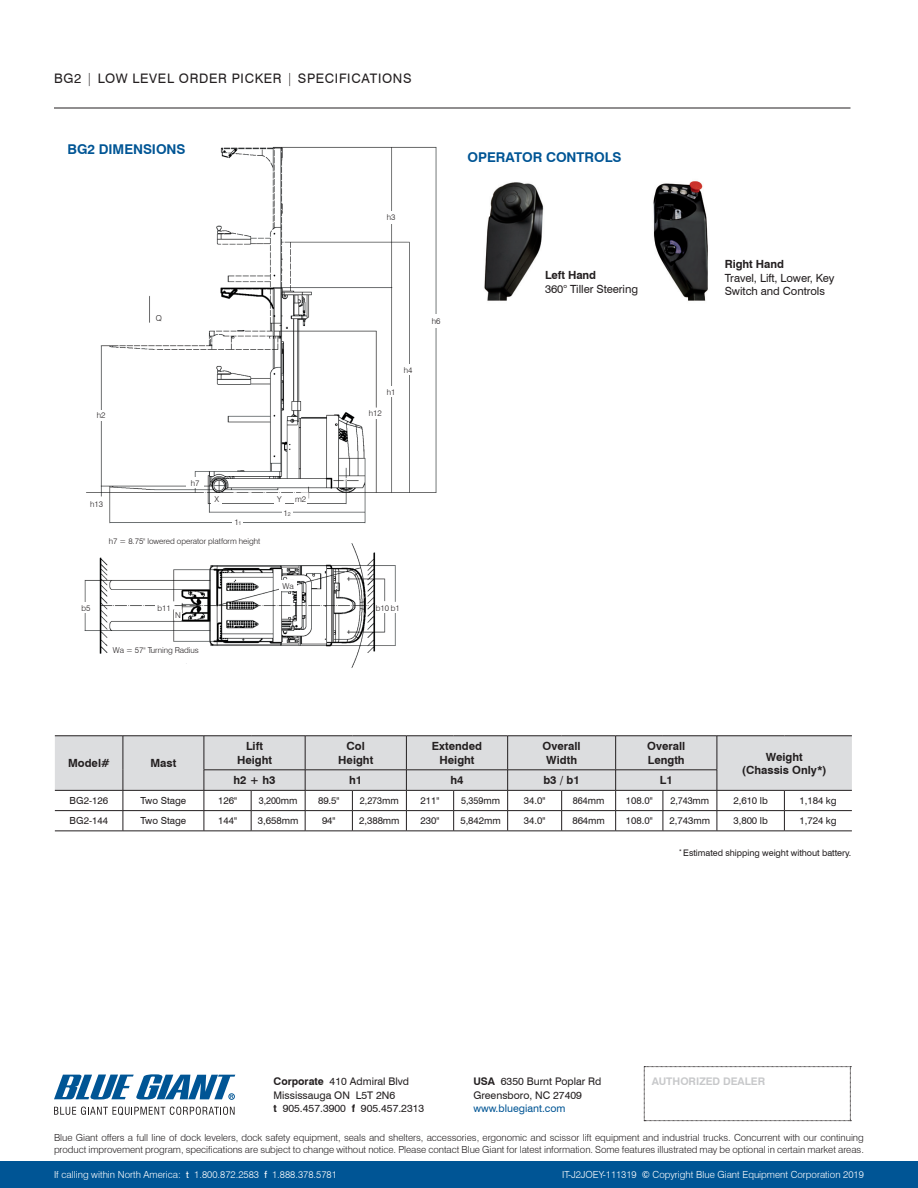
<style>
.page{position:relative;width:918px;height:1188px;background:#fff}
.page>*{position:absolute;margin:0;border:0;box-sizing:border-box;transform-origin:0 0}
.Headers{font:700 13.5px "Swiss 721 BT";letter-spacing:-.005em;color:#005595}
.Captions{font:700 13.5px "Swiss 721 BT";letter-spacing:-.005em;color:#005595}
.t1{font:13.2px "Swiss 721 BT";letter-spacing:.05em;color:#231f20}
.Captions-2{font:700 11.25px/13.5px "Swiss 721 BT";color:#231f20;text-align:center}
.Captions-3{font:11.25px/13.5px "Swiss 721 BT";letter-spacing:-.005em;color:#231f20}
.t2{font:10.5px "Swiss 721 BT";color:#231f20}
.t3{font:10.5px "Swiss 721 BT";color:#005595}
.t4{font:700 10.5px "Swiss 721 BT";color:#c7c8ca}
.Terms{font:300 9.75px/12px "Swiss 721 BT";letter-spacing:-.005em;color:#231f20}
.Terms-2{font:9.75px "Swiss 721 BT";letter-spacing:-.005em;color:#231f20}
.t5{font:300 9.75px "Swiss 721 BT";color:#fff}
.Terms-3{font:9.75px "Swiss 721 BT";letter-spacing:-.005em;color:#231f20;scale:.93 1}
.Terms-4{font:9px "Swiss 721 BT";letter-spacing:-.005em;color:#231f20}
.Terms-5{font:300 8.1px "Swiss 721 BT";letter-spacing:-.005em;color:#231f20}
.s1{font-weight:300}
.s2{font-size:5.4px}
.s3{font-weight:700}
.s4{font-stretch:condensed}
.s5{font-weight:400}
</style>
<div class="page">
<div style="left:0;top:1161px;width:918px;height:27px;background:#005595"></div>
<svg style="left:54px;top:1074px;width:181px;height:26px"></svg>
<svg style="left:54px;top:1107px;width:181px;height:8px"></svg>
<img style="left:84px;top:146px;width:353px;height:522px">
<hr style="left:54px;top:108px;width:796px;height:1px;background:#231f20">
<div style="left:92px;top:410px;width:18px;height:10px;background:#fff"></div>
<div style="left:88px;top:499px;width:17px;height:10px;background:#fff"></div>
<div style="left:77px;top:602px;width:18px;height:11px;background:#fff"></div>
<div style="left:376px;top:602px;width:13px;height:11px;background:#fff"></div>
<div style="left:391px;top:602px;width:9px;height:11px;background:#fff"></div>
<div style="left:156px;top:602px;width:17px;height:11px;background:#fff"></div>
<div style="left:280px;top:581px;width:17px;height:10px;background:#fff"></div>
<div style="left:367px;top:408px;width:17px;height:10px;background:#fff"></div>
<div style="left:382px;top:386px;width:18px;height:11px;background:#fff"></div>
<div style="left:400px;top:365px;width:17px;height:10px;background:#fff"></div>
<div style="left:428px;top:314px;width:17px;height:13px;background:#fff"></div>
<div style="left:382px;top:211px;width:18px;height:12px;background:#fff"></div>
<div style="left:152px;top:313px;width:13px;height:11px;background:#fff"></div>
<div style="left:186px;top:478px;width:18px;height:10px;background:#fff"></div>
<div style="left:212px;top:494px;width:10px;height:10px;background:#fff"></div>
<div style="left:174px;top:610px;width:8px;height:10px;background:#fff"></div>
<div style="left:274px;top:494px;width:11px;height:10px;background:#fff"></div>
<div style="left:233px;top:516px;width:10px;height:11px;background:#fff"></div>
<div style="left:282px;top:508px;width:10px;height:10px;background:#fff"></div>
<div style="left:294px;top:494px;width:13px;height:10px;background:#fff"></div>
<hr style="left:55px;top:831px;width:68px;height:1px;background:#231f20">
<hr style="left:123px;top:831px;width:81px;height:1px;background:#231f20">
<hr style="left:204px;top:831px;width:47px;height:1px;background:#231f20">
<hr style="left:251px;top:831px;width:54px;height:1px;background:#231f20">
<hr style="left:352px;top:831px;width:54px;height:1px;background:#231f20">
<hr style="left:454px;top:831px;width:54px;height:1px;background:#231f20">
<hr style="left:562px;top:831px;width:54px;height:1px;background:#231f20">
<hr style="left:663px;top:831px;width:54px;height:1px;background:#231f20">
<hr style="left:305px;top:831px;width:47px;height:1px;background:#231f20">
<hr style="left:406px;top:831px;width:48px;height:1px;background:#231f20">
<hr style="left:508px;top:831px;width:54px;height:1px;background:#231f20">
<hr style="left:616px;top:831px;width:47px;height:1px;background:#231f20">
<hr style="left:717px;top:831px;width:67px;height:1px;background:#231f20">
<hr style="left:784px;top:831px;width:68px;height:1px;background:#231f20">
<svg style="left:55px;top:736px;width:797px;height:95px"></svg>
<svg style="left:644px;top:1066px;width:207px;height:55px"></svg>
<img style="left:484px;top:182px;width:60px;height:119px">
<img style="left:653px;top:181px;width:55px;height:120px">
<p class="t1" style="left:54px;top:71px;width:359px">BG2 <span class="s1">|</span> LOW LEVEL ORDER PICKER <span class="s1">|</span> SPECIFICATIONS</p>
<p class="Captions" style="left:68px;top:141px;width:120px">BG2 DIMENSIONS</p>
<p class="Terms-5" style="left:387px;top:212px;width:10px">h3</p>
<p class="Terms-5" style="left:97px;top:410px;width:10px">h2</p>
<p class="Terms-5" style="left:156px;top:314px;width:8px">Q</p>
<p class="Terms-5" style="left:387px;top:387px;width:10px">h1</p>
<p class="Terms-5" style="left:369px;top:408px;width:14px">h12</p>
<p class="Terms-5" style="left:404px;top:365px;width:10px">h4</p>
<p class="Terms-5" style="left:432px;top:316px;width:10px">h6</p>
<p class="Terms-5" style="left:90px;top:499px;width:14px">h13</p>
<p class="Terms-5" style="left:191px;top:478px;width:10px">h7</p>
<p class="Terms-5" style="left:214px;top:494px;width:6px">X</p>
<p class="Terms-5" style="left:234px;top:517px;width:9px">1<span class="s2">1</span></p>
<p class="Terms-5" style="left:109px;top:536px;width:153px">h7 = 8.75" lowered operator platform height</p>
<p class="Terms-5" style="left:277px;top:494px;width:6px">Y</p>
<p class="Terms-5" style="left:295px;top:494px;width:13px">m2</p>
<p class="Terms-5" style="left:284px;top:508px;width:9px">1<span class="s2">2</span></p>
<p class="Terms-5" style="left:283px;top:581px;width:13px">Wa</p>
<p class="Terms-5" style="left:81px;top:603px;width:10px">b5</p>
<p class="Terms-5" style="left:158px;top:603px;width:15px">b11</p>
<p class="Terms-5" style="left:376px;top:603px;width:25px">b10 b1</p>
<p class="Terms-5" style="left:175px;top:610px;width:7px">N</p>
<p class="Terms-5" style="left:113px;top:645px;width:87px">Wa = 57" Turning Radius</p>
<p class="Headers" style="left:468px;top:149px;width:155px">OPERATOR CONTROLS</p>
<p class="Captions-3" style="left:545px;top:268px;width:95px"><span class="s3">Left Hand<br></span>360° Tiller Steering</p>
<p class="Captions-2" style="left:725px;top:257px;width:61px">Right Hand</p>
<p class="Captions-3" style="left:725px;top:271px;width:111px">Travel, Lift, Lower, Key<br>Switch and Controls</p>
<p class="Captions-2" style="left:68px;top:757px;width:43px">Model#</p>
<p class="Captions-2" style="left:150px;top:757px;width:27px">Mast</p>
<p class="Captions-2" style="left:347px;top:739px;width:20px">Col</p>
<p class="Captions-2" style="left:338px;top:753px;width:37px">Height</p>
<p class="Captions-2" style="left:432px;top:739px;width:52px">Extended<br>Height</p>
<p class="Captions-2" style="left:543px;top:739px;width:40px">Overall</p>
<p class="Captions-2" style="left:647px;top:739px;width:40px">Overall</p>
<p class="Captions-2" style="left:648px;top:753px;width:38px">Length</p>
<p class="Captions-2" style="left:766px;top:750px;width:38px">Weight</p>
<p class="Captions-2" style="left:742px;top:763px;width:86px">(Chassis Only*)</p>
<p class="Captions-2" style="left:246px;top:739px;width:18px">Lift</p>
<p class="Captions-2" style="left:237px;top:753px;width:37px">Height</p>
<p class="Captions-2" style="left:546px;top:753px;width:32px">Width</p>
<p class="Captions-2" style="left:233px;top:774px;width:44px">h2 + h3</p>
<p class="Captions-2" style="left:349px;top:774px;width:15px">h1</p>
<p class="Captions-2" style="left:450px;top:774px;width:15px">h4</p>
<p class="Captions-2" style="left:543px;top:774px;width:38px">b3 / b1</p>
<p class="Captions-2" style="left:660px;top:774px;width:14px">L1</p>
<p class="Terms-2" style="left:70px;top:794px;width:40px">BG2-126</p>
<p class="Terms-2" style="left:141px;top:794px;width:47px">Two Stage</p>
<p class="Terms-2" style="left:218px;top:795px;width:20px">126"</p>
<p class="Terms-3" style="left:259px;top:795px;width:43px">3,200mm</p>
<p class="Terms-2" style="left:318px;top:795px;width:23px">89.5"</p>
<p class="Terms-3" style="left:360px;top:795px;width:43px">2,273mm</p>
<p class="Terms-2" style="left:421px;top:795px;width:20px">211"</p>
<p class="Terms-3" style="left:461px;top:795px;width:43px">5,359mm</p>
<p class="Terms-2" style="left:524px;top:795px;width:23px">34.0<span class="s4">"</span></p>
<p class="Terms-3" style="left:573px;top:795px;width:35px">864mm</p>
<p class="Terms-2" style="left:626px;top:795px;width:28px">108.0"</p>
<p class="Terms-3" style="left:670px;top:795px;width:43px">2,743mm</p>
<p class="Terms-2" style="left:733px;top:795px;width:36px">2,610 lb</p>
<p class="Terms-2" style="left:800px;top:795px;width:39px">1,184 kg</p>
<p class="Terms-2" style="left:70px;top:815px;width:40px">BG2-144</p>
<p class="Terms-2" style="left:141px;top:815px;width:47px">Two Stage</p>
<p class="Terms-2" style="left:218px;top:815px;width:20px">144<span class="s4">"</span></p>
<p class="Terms-2" style="left:258px;top:815px;width:42px">3,658mm</p>
<p class="Terms-2" style="left:322px;top:815px;width:15px">94<span class="s4">"</span></p>
<p class="Terms-2" style="left:359px;top:815px;width:42px">2,388mm</p>
<p class="Terms-2" style="left:421px;top:815px;width:20px">230<span class="s4">"</span></p>
<p class="Terms-2" style="left:460px;top:815px;width:42px">5,842mm</p>
<p class="Terms-2" style="left:524px;top:815px;width:23px">34.0<span class="s4">"</span></p>
<p class="Terms-2" style="left:572px;top:815px;width:34px">864mm</p>
<p class="Terms-2" style="left:626px;top:815px;width:28px">108.0<span class="s4">"</span></p>
<p class="Terms-2" style="left:670px;top:815px;width:42px">2,743mm</p>
<p class="Terms-2" style="left:733px;top:815px;width:36px">3,800 lb</p>
<p class="Terms-2" style="left:800px;top:815px;width:39px">1,724 kg</p>
<p class="Terms-4" style="left:679px;top:847px;width:174px"><sup>*</sup> Estimated shipping weight without battery.</p>
<p class="t2" style="left:274px;top:1075px;width:137px"><span class="s3">Corporate</span> 410 Admiral Blvd</p>
<p class="t2" style="left:274px;top:1089px;width:123px">Mississauga ON L5T 2N6</p>
<p class="t2" style="left:274px;top:1102px;width:152px"><span class="s3">t</span> 905.457.3900 <span class="s3">f</span> 905.457.2313</p>
<p class="t2" style="left:473px;top:1075px;width:129px"><span class="s3">USA</span> 6350 Burnt Poplar Rd</p>
<p class="t2" style="left:473px;top:1089px;width:110px">Greensboro, NC 27409</p>
<p class="t3" style="left:473px;top:1102px;width:94px">www.bluegiant.com</p>
<p class="t4" style="left:652px;top:1075px;width:115px">AUTHORIZED DEALER</p>
<p class="Terms" style="left:54px;top:1132px;width:811px">Blue Giant offers a full line of dock levelers, dock safety equipment, seals and shelters, accessories, ergonomic and scissor lift equipment and industrial trucks. Concurrent with our continuing product improvement program, specifications are subject to change without notice. Please contact Blue Giant for latest information. Some features illustrated may be optional in certain market areas.</p>
<p class="t5" style="left:54px;top:1168px;width:284px">If calling within North America: <span class="s5">t</span> 1.800.872.2583 <span class="s5">f</span> 1.888.378.5781</p>
<p class="t5" style="left:562px;top:1168px;width:303px">IT-J2JOEY-111319 <span class="s5">©</span> Copyright Blue Giant Equipment Corporation 2019</p>
</div>
